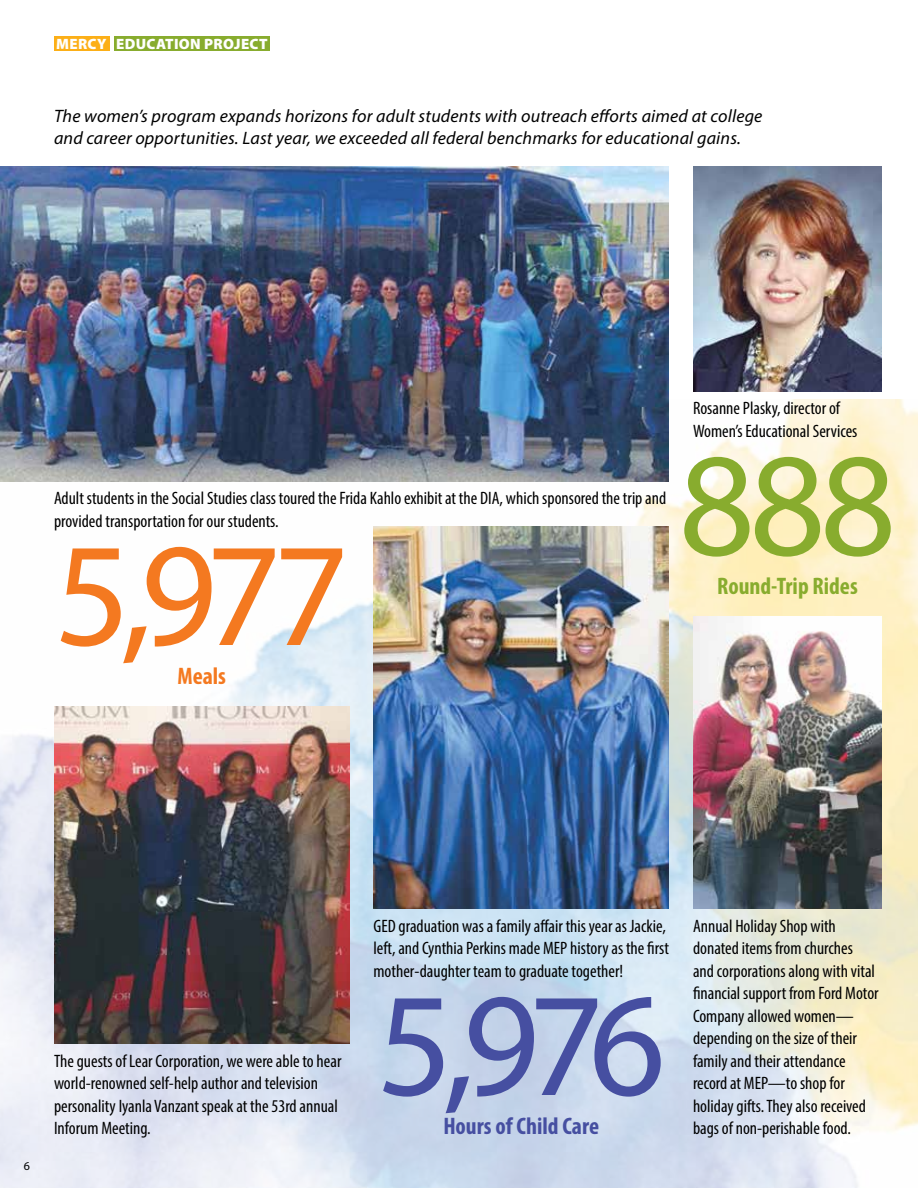
<style>
.page{position:relative;width:918px;height:1188px;background:#fff}
.page>*{position:absolute;margin:0;border:0;box-sizing:border-box;transform-origin:0 0}
.t1{font:148.5px "Myriad Pro";color:#464fa1}
.t2{font:148.5px "Myriad Pro";color:#f47920}
.t3{font:148.5px "Myriad Pro";color:#88ac2e}
.t4{font:700 condensed 24px "Myriad Pro";color:#464fa1}
.t5{font:700 condensed 24px "Myriad Pro";color:#88ac2e}
.t6{font:700 condensed 24px "Myriad Pro";color:#f47920}
.t7{font:condensed 18px/22.5px "Myriad Pro";color:#000}
.t8{font:italic 18px/22.5px "Myriad Pro";letter-spacing:.01em;color:#000}
.t9{font:900 15px "Myriad Pro";letter-spacing:.02em;color:#fff}
.t10{font:12px "Myriad Pro";color:#000}
</style>
<div class="page">
<img style="left:0;top:400px;width:918px;height:788px">
<div style="left:54px;top:36px;width:56px;height:15px;background:#fcaf17"></div>
<div style="left:114px;top:36px;width:156px;height:15px;background:#88ac2e"></div>
<img style="left:0;top:166px;width:669px;height:316px">
<img style="left:54px;top:706px;width:296px;height:338px">
<img style="left:693px;top:617px;width:189px;height:292px">
<img style="left:693px;top:166px;width:189px;height:226px">
<img style="left:374px;top:526px;width:295px;height:383px">
<p class="t9" style="left:56px;top:33px;width:213px">MERCY EDUCATION PROJECT</p>
<p class="t8" style="left:54px;top:104px;width:710px">The women’s program expands horizons for adult students with outreach efforts aimed at college and career opportunities. Last year, we exceeded all federal benchmarks for educational gains.</p>
<p class="t7" style="left:54px;top:487px;width:614px">Adult students in the Social Studies class toured the Frida Kahlo exhibit at the DIA, which sponsored the trip and provided transportation for our students.</p>
<h1 class="t2" style="left:54px;top:504px;width:296px">5,977</h1>
<h2 class="t6" style="left:177px;top:661px;width:50px">Meals</h2>
<p class="t7" style="left:693px;top:397px;width:166px">Rosanne Plasky, director of<br>Women’s Educational Services</p>
<h1 class="t3" style="left:679px;top:414px;width:219px">888</h1>
<h2 class="t5" style="left:717px;top:571px;width:142px">Round-Trip Rides</h2>
<p class="t10" style="left:24px;top:1159px;width:8px">6</p>
<p class="t7" style="left:54px;top:1049px;width:289px">The guests of Lear Corporation, we were able to hear world-renowned self-help author and television personality Iyanla Vanzant speak at the 53rd annual Inforum Meeting.</p>
<p class="t7" style="left:374px;top:914px;width:297px">GED graduation was a family affair this year as Jackie, left, and Cynthia Perkins made MEP history as the first mother-daughter team to graduate together!</p>
<h1 class="t1" style="left:377px;top:954px;width:290px">5,976</h1>
<h2 class="t4" style="left:443px;top:1111px;width:157px">Hours of Child Care</h2>
<p class="t7" style="left:693px;top:914px;width:187px">Annual Holiday Shop with donated items from churches<br>and corporations along with vital financial support from Ford Motor<br>Company allowed women— depending on the size of their family and their attendance record at MEP—to shop for holiday gifts. They also received bags of non-perishable food.</p>
</div>
